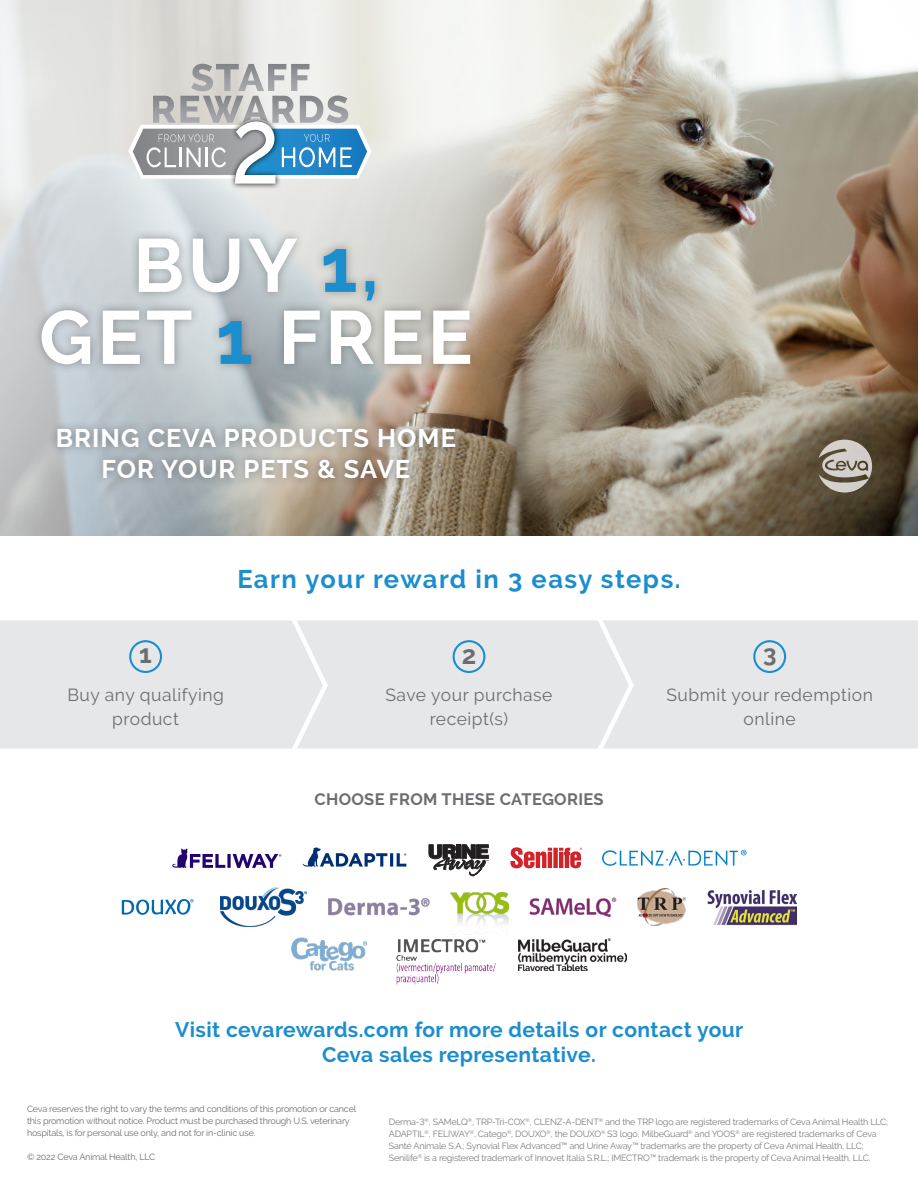
<style>
.page{position:relative;width:918px;height:1188px;background:#fff}
.page>*{position:absolute;margin:0;border:0;box-sizing:border-box;transform-origin:0 0}
.t1{font:700 75px "Raleway";letter-spacing:.05em;color:#fff}
.t2{font:700 25.65px "Raleway";color:#6c6d70}
.t3{font:700 25.5px "Raleway";letter-spacing:.04em;color:#fff}
.t4{font:700 25.5px "Raleway";letter-spacing:.06em;color:#1c8ece}
.t5{font:700 24px "Raleway";color:#6c6d70}
.t6{font:700 21px/25.2px "Raleway";letter-spacing:.02em;color:#1c8ece;text-align:center}
.t7{font:17.4px "Raleway";letter-spacing:.03em;color:#6c6d70}
.t8{font:700 16.5px "Raleway";letter-spacing:.02em;color:#6c6d70}
.t9{font:9px/12px "Raleway";letter-spacing:-.02em;color:#6c6d70}
.s1{color:#1c8ece}
</style>
<div class="page">
<div style="left:636px;top:620px;width:282px;height:129px;background:#e6e7e9"></div>
<div style="left:330px;top:620px;width:306px;height:129px;background:#e6e7e9"></div>
<img style="left:0;top:0;width:918px;height:536px">
<svg style="left:819px;top:440px;width:53px;height:53px;background:#9d968a"></svg>
<img style="left:228px;top:185px;width:55px;height:6px">
<svg style="left:118px;top:64px;width:261px;height:121px;background:#b6c3ca"></svg>
<div style="left:32px;top:229px;width:447px;height:145px;background:#231f20;opacity:.38"></div>
<div style="left:48px;top:420px;width:416px;height:68px;background:#231f20;opacity:.45"></div>
<div style="left:0;top:620px;width:330px;height:129px;background:#e6e7e9"></div>
<div style="left:129px;top:640px;width:33px;height:33px;border:2px solid #1c8ece;border-radius:50%"></div>
<div style="left:453px;top:640px;width:32px;height:33px;border:2px solid #1c8ece;border-radius:50%"></div>
<div style="left:753px;top:640px;width:33px;height:33px;border:2px solid #1c8ece;border-radius:50%"></div>
<svg style="left:303px;top:847px;width:103px;height:20px"></svg>
<svg style="left:510px;top:847px;width:72px;height:22px"></svg>
<svg style="left:172px;top:848px;width:109px;height:20px"></svg>
<svg style="left:429px;top:844px;width:60px;height:32px"></svg>
<img style="left:603px;top:849px;width:143px;height:17px">
<img style="left:450px;top:893px;width:58px;height:42px">
<img style="left:637px;top:889px;width:49px;height:37px">
<img style="left:530px;top:897px;width:86px;height:21px">
<svg style="left:122px;top:899px;width:72px;height:16px"></svg>
<img style="left:328px;top:898px;width:102px;height:18px">
<img style="left:221px;top:887px;width:85px;height:40px">
<img style="left:707px;top:890px;width:89px;height:36px">
<img style="left:396px;top:939px;width:100px;height:45px">
<img style="left:519px;top:938px;width:108px;height:32px">
<img style="left:291px;top:938px;width:76px;height:32px">
<p class="t1" style="left:133px;top:223px;width:247px">BUY <span class="s1">1,</span></p>
<p class="t1" style="left:39px;top:295px;width:435px">GET <span class="s1">1</span> FREE</p>
<p class="t3" style="left:56px;top:424px;width:402px">BRING CEVA PRODUCTS HOME</p>
<p class="t3" style="left:102px;top:455px;width:310px">FOR YOUR PETS &amp; SAVE</p>
<p class="t4" style="left:237px;top:564px;width:445px">Earn your reward in 3 easy steps.</p>
<p class="t2" style="left:139px;top:640px;width:14px">1</p>
<p class="t7" style="left:67px;top:685px;width:158px">Buy any qualifying</p>
<p class="t7" style="left:112px;top:708px;width:68px">product</p>
<p class="t2" style="left:462px;top:640px;width:16px">2</p>
<p class="t5" style="left:763px;top:640px;width:15px">3</p>
<p class="t7" style="left:386px;top:685px;width:168px">Save your purchase</p>
<p class="t7" style="left:430px;top:708px;width:80px">receipt(s)</p>
<p class="t7" style="left:666px;top:685px;width:208px">Submit your redemption</p>
<p class="t7" style="left:744px;top:708px;width:54px">online</p>
<p class="t8" style="left:314px;top:790px;width:291px">CHOOSE FROM THESE CATEGORIES</p>
<p class="t6" style="left:175px;top:1017px;width:570px">Visit cevarewards.com for more details or contact your<br>Ceva sales representative.</p>
<p class="t9" style="left:27px;top:1103px;width:331px">Ceva reserves the right to vary the terms and conditions of this promotion or cancel this promotion without notice. Product must be purchased through U.S. veterinary hospitals, is for personal use only, and not for in-clinic use.</p>
<p class="t9" style="left:27px;top:1151px;width:130px">© 2022 Ceva Animal Health, LLC</p>
<p class="t9" style="left:389px;top:1116px;width:501px">Derma-3<sup>®</sup>, SAMeLQ<sup>®</sup>, TRP-Tri-COX<sup>®</sup>, CLENZ-A-DENT<sup>®</sup> and the TRP logo are registered trademarks of Ceva Animal Health LLC; ADAPTIL<sup>®</sup>, FELIWAY<sup>®</sup>, Catego<sup>®</sup>, DOUXO<sup>®</sup>, the DOUXO<sup>®</sup>️ S3 logo, MilbeGuard<sup>®</sup> and YOOS<sup>®</sup> are registered trademarks of Ceva Santé Animale S.A.; Synovial Flex Advanced™ and Urine Away™ trademarks are the property of Ceva Animal Health, LLC; Senilife<sup>®</sup> is a registered trademark of Innovet Italia S.R.L.; IMECTRO™ trademark is the property of Ceva Animal Health, LLC.</p>
</div>
